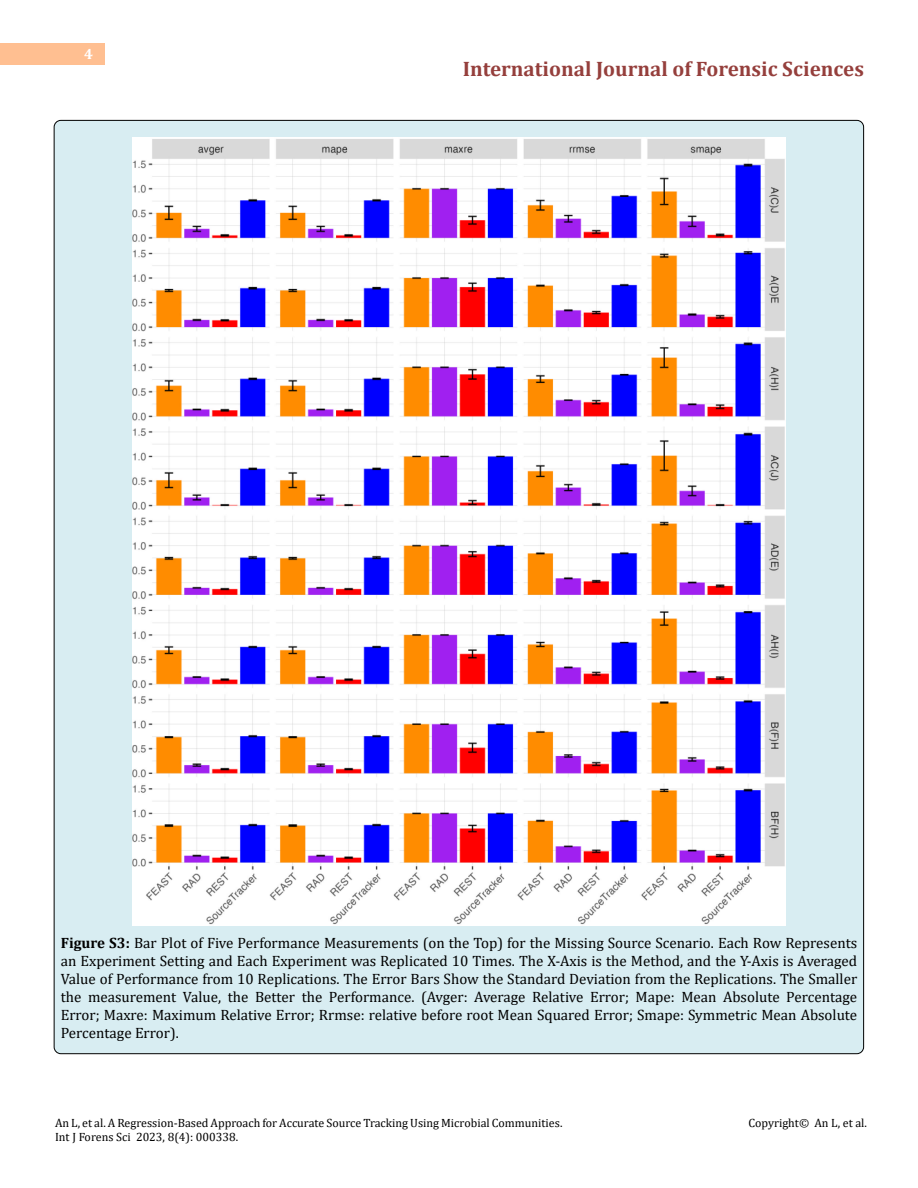
<style>
.page{position:relative;width:918px;height:1188px;background:#fff}
.page>*{position:absolute;margin:0;border:0;box-sizing:border-box;transform-origin:0 0}
.t1{font:700 21px "Cambria";color:#953f3c}
.t2{font:15px/18px "Cambria";color:#000;text-align:justify}
.t3{font:700 15px "Cambria";color:#fff}
.t4{font:12px/14.4px "Cambria";color:#000}
.s1{font-weight:700}
</style>
<div class="page">
<div style="left:0;top:43px;width:105px;height:21px;background:#ffbf91"></div>
<div style="left:54px;top:120px;width:810px;height:934px;background:#d8edf2;border-radius:7px"></div>
<img style="left:132px;top:138px;width:654px;height:788px">
<p class="t3" style="left:84px;top:44px;width:10px">4</p>
<h1 class="t1" style="left:463px;top:54px;width:403px">International Journal of Forensic Sciences</h1>
<p class="t2" style="left:61px;top:933px;width:798px"><span class="s1">Figure S3:</span> Bar Plot of Five Performance Measurements (on the Top) for the Missing Source Scenario. Each Row Represents an Experiment Setting and Each Experiment was Replicated 1 0 Times. The X-Axis is the Method, and the Y-Axis is Averaged Value of Performance from 1 0 Replications. The Error Bars Show the Standard Deviation from the Replications. The Smaller the measurement Value, the Better the Performance. (Avger: Average Relative Error; Mape: Mean Absolute Percentage Error; Maxre: Maximum Relative Error; Rrmse: relative before root Mean Squared Error; Smape: Symmetric Mean Absolute Percentage Error).</p>
<p class="t4" style="left:55px;top:1115px;width:509px">An L, et al. A Regression-Based Approach for Accurate Source Tracking Using Microbial Communities.<br>Int J Forens Sci 2023, 8(4): 000338.</p>
<p class="t4" style="left:749px;top:1115px;width:120px">Copyright© An L, et al.</p>
</div>
